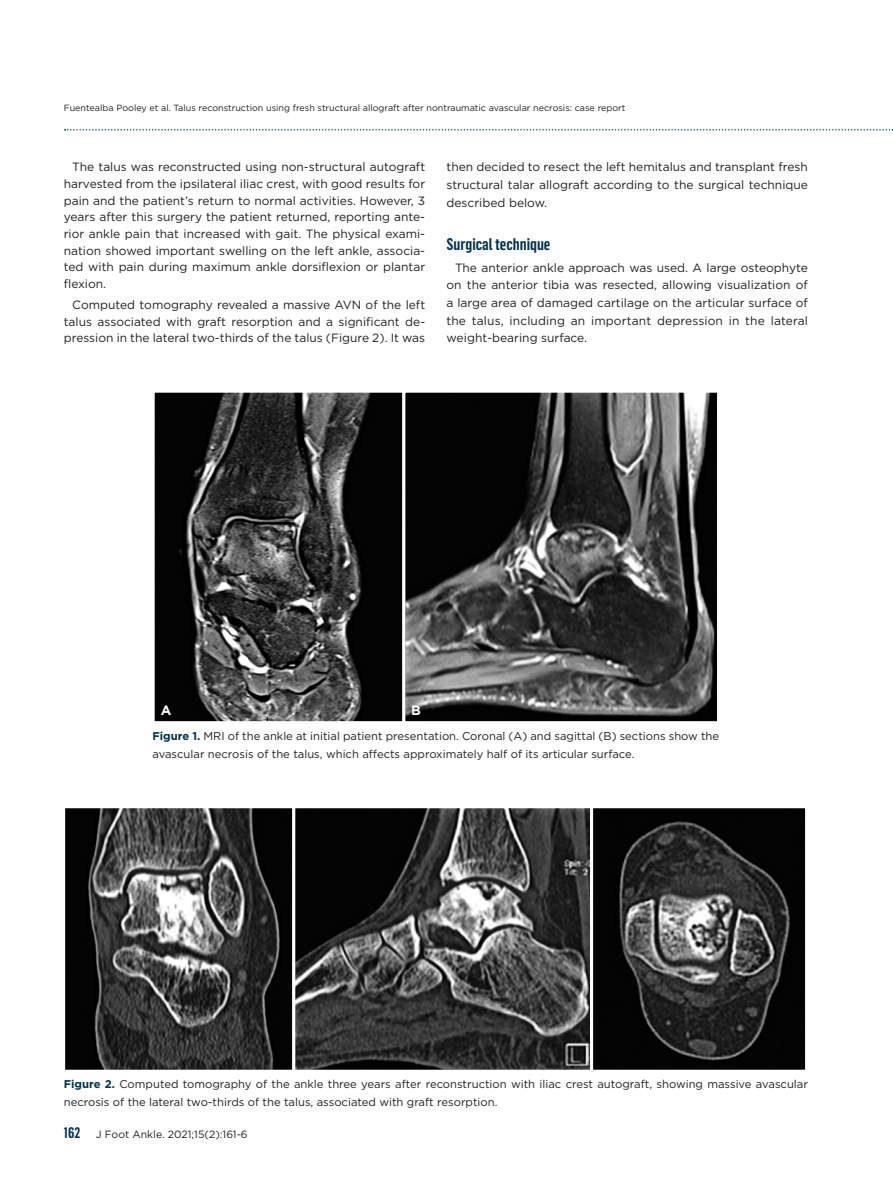
<style>
.page{position:relative;width:893px;height:1191px;background:#fff}
.page>*{position:absolute;margin:0;border:0;box-sizing:border-box;transform-origin:0 0}
.t1{font:600 16.5px "Flama Cond";color:#01344e}
.t2{font:700 13.5px "Gotham";color:#fff}
.t3{font:12px/16.6px "Gotham";color:#231f20;text-align:justify}
.t4{font:11.25px/18px "Gotham";color:#231f20}
.t5{font:10.5px "Gotham";color:#231f20}
.t6{font:9px "Gotham";color:#231f20}
.s1{font-weight:700;color:#01344e}
.s2{font-family:"Flama Cond";font-weight:600;font-size:15px;color:#01344e}
</style>
<div class="page">
<svg style="left:65px;top:129px;width:828px;height:1px"></svg>
<img style="left:156px;top:394px;width:560px;height:326px">
<div style="left:152px;top:390px;width:253px;height:334px;border:3px solid #fff"></div>
<div style="left:402px;top:390px;width:318px;height:334px;border:3px solid #fff"></div>
<img style="left:66px;top:809px;width:738px;height:259px">
<div style="left:62px;top:805px;width:233px;height:267px;border:3px solid #fff"></div>
<div style="left:292px;top:805px;width:301px;height:267px;border:3px solid #fff"></div>
<div style="left:590px;top:805px;width:218px;height:267px;border:3px solid #fff"></div>
<p class="t6" style="left:64px;top:102px;width:563px">Fuentealba Pooley et al. Talus reconstruction using fresh structural allograft after nontraumatic avascular necrosis: case report</p>
<p class="t3" style="left:64px;top:158px;width:363px;text-indent:9px">The talus was reconstructed using non-structural autograft harvested from the ipsilateral iliac crest, with good results for pain and the patient’s return to normal activities. However, 3 years after this surgery the patient returned, reporting ante&shy;rior ankle pain that increased with gait. The physical exami&shy;nation showed important swelling on the left ankle, associa&shy;ted with pain during maximum ankle dorsiflexion or plantar flexion.</p>
<p class="t3" style="left:64px;top:296px;width:363px;text-indent:9px">Computed tomography revealed a massive AVN of the left talus associated with graft resorption and a significant de&shy;pression in the lateral two-thirds of the talus (Figure 2). It was</p>
<p class="t3" style="left:446px;top:158px;width:363px;line-height:17.7px">then decided to resect the left hemitalus and transplant fresh structural talar allograft according to the surgical technique described below.</p>
<h1 class="t1" style="left:446px;top:231px;width:105px">Surgical technique</h1>
<p class="t3" style="left:446px;top:258px;width:363px;line-height:17.7px;text-indent:9px">The anterior ankle approach was used. A large osteophyte on the anterior tibia was resected, allowing visualization of a large area of damaged cartilage on the articular surface of the talus, including an important depression in the lateral weight-bearing surface.</p>
<p class="t2" style="left:161px;top:701px;width:12px">A</p>
<p class="t2" style="left:411px;top:701px;width:11px">B</p>
<p class="t4" style="left:152px;top:726px;width:568px"><span class="s1">Figure 1.</span> MRI of the ankle at initial patient presentation. Coronal (A) and sagittal (B) sections show the avascular necrosis of the talus, which affects approximately half of its articular surface.</p>
<p class="t4" style="left:64px;top:1074px;width:746px"><span class="s1">Figure 2.</span> Computed tomography of the ankle three years after reconstruction with iliac crest autograft, showing massive avascular necrosis of the lateral two-thirds of the talus, associated with graft resorption.</p>
<p class="t5" style="left:64px;top:1127px;width:185px"><span class="s2">162</span> J Foot Ankle. 2021;15(2):161-6</p>
</div>
